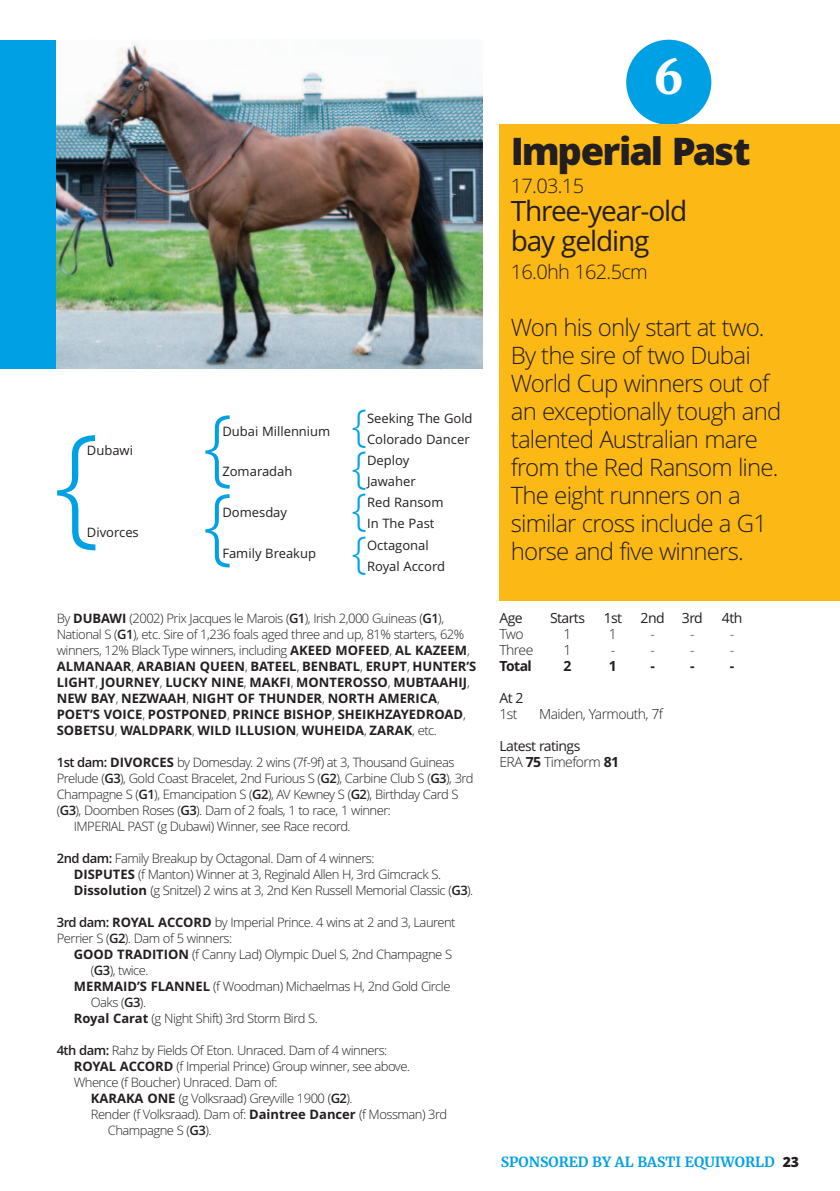
<style>
.page{position:relative;width:840px;height:1191px;background:#fff}
.page>*{position:absolute;margin:0;border:0;box-sizing:border-box;transform-origin:0 0}
.t1{font:300 132px "Open Sans";color:#00a1e4}
.t2{font:300 84px/78.8px "Open Sans";color:#00a1e4}
.t3{font:900 46px "Merriweather";color:#fff}
.t4{font:300 44px/42.4px "Open Sans";color:#00a1e4;text-align:justify}
.t5{font:800 38px "Open Sans";letter-spacing:-.06em;color:#231f20}
.t6{font:28px/30px "Open Sans";letter-spacing:-.04em;color:#231f20}
.t7{font:300 24px/28px "Open Sans";letter-spacing:-.035em;color:#231f20}
.t8{font:300 20px "Open Sans";letter-spacing:-.035em;color:#231f20}
.t9{font:14px/16px "Open Sans";letter-spacing:-.04em;color:#231f20}
.t10{font:300 14px "Open Sans";letter-spacing:-.04em;color:#231f20}
.t11{font:700 14px "Merriweather";color:#00a1e4}
.t12{font:700 14px "Open Sans";letter-spacing:-.04em;color:#231f20}
.t13{font:300 13px/16px "Open Sans";letter-spacing:-.04em;color:#231f20}
.t14{font:700 13px/16px "Open Sans";color:#231f20}
.t15{font:13px/21px "Open Sans";color:#231f20}
.s1{font-weight:300}
.s2{font-weight:600}
.s3{font-weight:700}
.s4{font-family:"Open Sans";font-weight:800;color:#231f20}
</style>
<div class="page">
<div style="left:0;top:40px;width:482px;height:329px;background:#00a1e4"></div>
<img style="left:57px;top:40px;width:425px;height:329px">
<div style="left:626px;top:40px;width:85px;height:85px;background:#00a1e4;border-radius:50%"></div>
<div style="left:499px;top:125px;width:340px;height:476px;background:#fcb814"></div>
<h1 class="t1" style="left:53px;top:407px;width:49px">{</h1>
<p class="t15" style="left:87px;top:440px;width:48px">Dubawi</p>
<p class="t15" style="left:87px;top:522px;width:53px">Divorces</p>
<h2 class="t2" style="left:203px;top:407px;width:31px">{ {</h2>
<h3 class="t4" style="left:351px;top:404px;width:17px">{ { { {</h3>
<p class="t15" style="left:367px;top:408px;width:107px">Seeking The Gold<br>Colorado Dancer<br>Deploy<br>Jawaher<br>Red Ransom<br>In The Past<br>Octagonal<br>Royal Accord</p>
<p class="t15" style="left:222px;top:420px;width:109px">Dubai Millennium</p>
<p class="t15" style="left:222px;top:461px;width:72px">Zomaradah</p>
<p class="t15" style="left:222px;top:502px;width:66px">Domesday</p>
<p class="t15" style="left:222px;top:543px;width:95px">Family Breakup</p>
<p class="t14" style="left:57px;top:611px;width:421px"><span class="s1">By</span> DUBAWI <span class="s1">(2002) Prix Jacques le Marois (</span><span class="s2">G1</span><span class="s1">), Irish 2,000 Guineas (</span><span class="s2">G1</span><span class="s1">), National S (</span><span class="s2">G1</span><span class="s1">), etc. Sire of 1,236 foals aged three and up, 81% starters, 62% winners, 12% Black Type winners, including</span> AKEED MOFEED<span class="s1">,</span> AL KAZEEM<span class="s1">, </span>ALMANAAR<span class="s1">,</span> ARABIAN QUEEN<span class="s1">,</span> BATEEL<span class="s1">,</span> BENBATL<span class="s1">,</span> ERUPT<span class="s1">,</span> HUNTER’S LIGHT<span class="s1">,</span> JOURNEY<span class="s1">,</span> LUCKY NINE<span class="s1">,</span> MAKFI<span class="s1">,</span> MONTEROSSO<span class="s1">,</span> MUBTAAHIJ<span class="s1">, </span>NEW BAY<span class="s1">,</span> NEZWAAH<span class="s1">,</span> NIGHT OF THUNDER<span class="s1">,</span> NORTH AMERICA<span class="s1">, </span>POET’S VOICE<span class="s1">,</span> POSTPONED<span class="s1">,</span> PRINCE BISHOP<span class="s1">,</span> SHEIKHZAYEDROAD<span class="s1">, </span>SOBETSU<span class="s1">,</span> WALDPARK<span class="s1">,</span> WILD ILLUSION<span class="s1">,</span> WUHEIDA<span class="s1">,</span> ZARAK<span class="s1">, etc.</span></p>
<p class="t13" style="left:57px;top:755px;width:399px"><span class="s2">1st dam:</span> <span class="s3">DIVORCES</span> by Domesday. 2 wins (7f-9f) at 3, Thousand Guineas</p>
<p class="t13" style="left:57px;top:771px;width:418px">Prelude (<span class="s2">G3</span>), Gold Coast Bracelet, 2nd Furious S (<span class="s2">G2</span>), Carbine Club S (<span class="s2">G3</span>), 3rd</p>
<p class="t13" style="left:57px;top:787px;width:403px">Champagne S (<span class="s2">G1</span>), Emancipation S (<span class="s2">G2</span>), AV Kewney S (<span class="s2">G2</span>), Birthday Card S</p>
<p class="t13" style="left:57px;top:803px;width:335px">(<span class="s2">G3</span>), Doomben Roses (<span class="s2">G3</span>). Dam of 2 foals, 1 to race, 1 winner:</p>
<p class="t13" style="left:74px;top:819px;width:278px">IMPERIAL PAST (g Dubawi) Winner, see Race record.</p>
<p class="t13" style="left:74px;top:851px;width:401px;text-indent:-17px"><span class="s2">2nd dam:</span> Family Breakup by Octagonal. Dam of 4 winners:<br><span class="s3">DISPUTES</span> (f Manton) Winner at 3, Reginald Allen H, 3rd Gimcrack S.<br><span class="s3">Dissolution</span> (g Snitzel) 2 wins at 3, 2nd Ken Russell Memorial Classic (<span class="s2">G3</span>).</p>
<p class="t13" style="left:57px;top:915px;width:400px"><span class="s2">3rd dam:</span> <span class="s3">ROYAL ACCORD</span> by Imperial Prince. 4 wins at 2 and 3, Laurent<br>Perrier S (<span class="s2">G2</span>). Dam of 5 winners:</p>
<p class="t13" style="left:74px;top:947px;width:379px"><span class="s3">GOOD TRADITION</span> (f Canny Lad) Olympic Duel S, 2nd Champagne S</p>
<p class="t13" style="left:91px;top:963px;width:59px">(<span class="s2">G3</span>), twice.</p>
<p class="t13" style="left:74px;top:979px;width:378px"><span class="s3">MERMAID’S FLANNEL</span> (f Woodman) Michaelmas H, 2nd Gold Circle</p>
<p class="t13" style="left:91px;top:995px;width:57px">Oaks (<span class="s2">G3</span>).</p>
<p class="t13" style="left:74px;top:1011px;width:245px"><span class="s3">Royal Carat</span> (g Night Shift) 3rd Storm Bird S.</p>
<p class="t13" style="left:57px;top:1043px;width:332px"><span class="s2">4th dam:</span> Rahz by Fields Of Eton. Unraced. Dam of 4 winners:</p>
<p class="t13" style="left:74px;top:1059px;width:338px"><span class="s3">ROYAL ACCORD</span> (f Imperial Prince) Group winner, see above.</p>
<p class="t13" style="left:74px;top:1075px;width:205px">Whence (f Boucher) Unraced. Dam of:</p>
<p class="t13" style="left:91px;top:1091px;width:263px"><span class="s3">KARAKA ONE</span> (g Volksraad) Greyville 1900 (<span class="s2">G2</span>).</p>
<p class="t13" style="left:91px;top:1107px;width:358px">Render (f Volksraad). Dam of: <span class="s3">Daintree Dancer</span> (f Mossman) 3rd</p>
<p class="t13" style="left:108px;top:1123px;width:105px">Champagne S (<span class="s2">G3</span>).</p>
<h3 class="t3" style="left:652px;top:49px;width:33px">6</h3>
<h3 class="t5" style="left:510px;top:130px;width:241px">Imperial Past</h3>
<h3 class="t8" style="left:510px;top:175px;width:75px">17.03.15</h3>
<h3 class="t6" style="left:510px;top:197px;width:178px">Three-year-old bay gelding</h3>
<h3 class="t8" style="left:510px;top:261px;width:138px">16.0hh 162.5cm</h3>
<h3 class="t7" style="left:510px;top:313px;width:272px">Won his only start at two.<br>By the sire of two Dubai<br>World Cup winners out of an exceptionally tough and talented Australian mare from the Red Ransom line.<br>The eight runners on a similar cross include a G1 horse and five winners.</h3>
<p class="t9" style="left:499px;top:610px;width:25px">Age</p>
<p class="t9" style="left:549px;top:610px;width:36px">Starts</p>
<p class="t9" style="left:603px;top:610px;width:20px">1st</p>
<p class="t9" style="left:640px;top:610px;width:64px">2nd 3rd</p>
<p class="t9" style="left:721px;top:610px;width:22px">4th</p>
<p class="t10" style="left:499px;top:626px;width:26px">Two</p>
<p class="t10" style="left:563px;top:626px;width:9px">1</p>
<p class="t10" style="left:608px;top:626px;width:9px">1</p>
<p class="t10" style="left:650px;top:626px;width:6px">-</p>
<p class="t10" style="left:689px;top:626px;width:6px">-</p>
<p class="t10" style="left:729px;top:626px;width:6px">-</p>
<p class="t10" style="left:499px;top:642px;width:35px">Three</p>
<p class="t10" style="left:563px;top:642px;width:9px">1</p>
<p class="t10" style="left:610px;top:642px;width:6px">-</p>
<p class="t10" style="left:650px;top:642px;width:6px">-</p>
<p class="t10" style="left:689px;top:642px;width:6px">-</p>
<p class="t10" style="left:729px;top:642px;width:6px">-</p>
<p class="t12" style="left:499px;top:658px;width:34px">Total</p>
<p class="t12" style="left:563px;top:658px;width:9px">2</p>
<p class="t12" style="left:608px;top:658px;width:9px">1</p>
<p class="t12" style="left:650px;top:658px;width:6px">-</p>
<p class="t12" style="left:689px;top:658px;width:6px">-</p>
<p class="t12" style="left:729px;top:658px;width:6px">-</p>
<p class="t9" style="left:499px;top:690px;width:26px">At 2</p>
<p class="t10" style="left:499px;top:706px;width:20px">1st</p>
<p class="t10" style="left:539px;top:706px;width:125px">Maiden, Yarmouth, 7f</p>
<p class="t9" style="left:499px;top:738px;width:121px">Latest ratings<br><span class="s1">ERA</span> <span class="s3">75</span> <span class="s1">Timeform</span> <span class="s3">81</span></p>
<p class="t11" style="left:500px;top:1153px;width:299px">SPONSORED BY AL BASTI EQUIWORLD <span class="s4">23</span></p>
</div>
